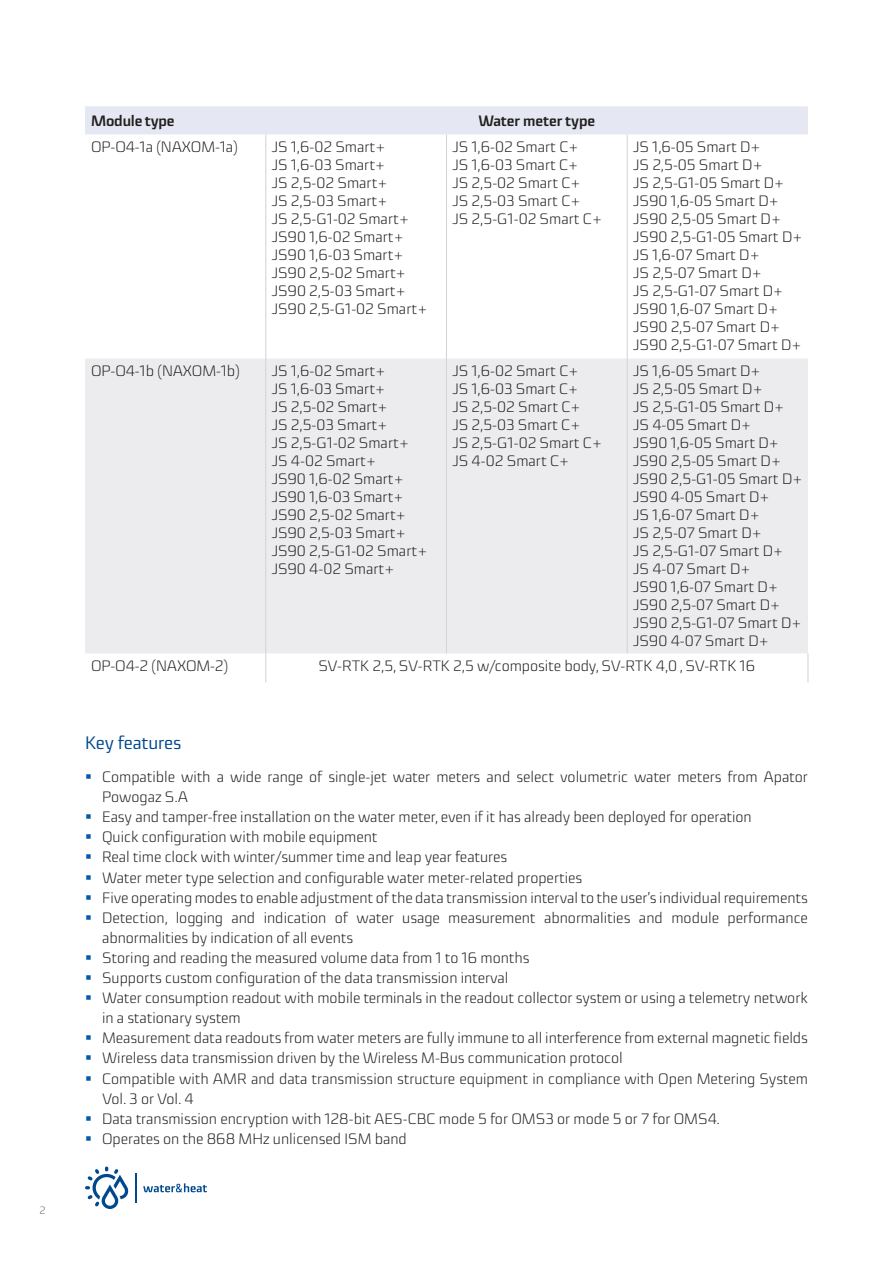
<style>
.page{position:relative;width:893px;height:1263px;background:#fff}
.page>*{position:absolute;margin:0;border:0;box-sizing:border-box;transform-origin:0 0}
.t1{font:18px "Sica";letter-spacing:-.01em;color:#01498e}
.t2{font:300 15px/18px "Sica";color:#231f20}
.t3{font:700 15px "Sica";letter-spacing:-.01em;color:#231f20}
.t4{font:300 10.5px "Sica";color:#6c6d70}
</style>
<div class="page">
<div style="left:85px;top:106px;width:723px;height:29px;background:#e5e8f2"></div>
<div style="left:85px;top:359px;width:723px;height:294px;background:#ececee"></div>
<svg style="left:808px;top:653px;width:1px;height:29px"></svg>
<hr style="left:265px;top:135px;width:1px;height:224px;background:#d1d2d4">
<hr style="left:265px;top:359px;width:1px;height:294px;background:#d1d2d4">
<svg style="left:265px;top:653px;width:1px;height:29px"></svg>
<hr style="left:446px;top:135px;width:1px;height:224px;background:#d1d2d4">
<hr style="left:627px;top:135px;width:1px;height:224px;background:#d1d2d4">
<hr style="left:446px;top:359px;width:1px;height:294px;background:#d1d2d4">
<hr style="left:627px;top:359px;width:1px;height:294px;background:#d1d2d4">
<svg style="left:85px;top:1166px;width:44px;height:43px"></svg>
<svg style="left:143px;top:1183px;width:64px;height:9px"></svg>
<hr style="left:135px;top:1173px;width:2px;height:29px;background:#01498e">
<p class="t4" style="left:40px;top:1202px;width:8px">2</p>
<p class="t3" style="left:91px;top:110px;width:85px">Module type</p>
<p class="t3" style="left:478px;top:110px;width:118px">Water meter type</p>
<p class="t2" style="left:91px;top:137px;width:149px">OP-O4-1a (NAXOM-1a)</p>
<p class="t2" style="left:272px;top:137px;width:157px">JS 1,6-02 Smart+<br>JS 1,6-03 Smart+<br>JS 2,5-02 Smart+<br>JS 2,5-03 Smart+<br>JS 2,5-G1-02 Smart+<br>JS90 1,6-02 Smart+<br>JS90 1,6-03 Smart+<br>JS90 2,5-02 Smart+<br>JS90 2,5-03 Smart+<br>JS90 2,5-G1-02 Smart+</p>
<p class="t2" style="left:452px;top:137px;width:151px">JS 1,6-02 Smart C+<br>JS 1,6-03 Smart C+<br>JS 2,5-02 Smart C+<br>JS 2,5-03 Smart C+<br>JS 2,5-G1-02 Smart C+</p>
<p class="t2" style="left:633px;top:137px;width:170px">JS 1,6-05 Smart D+<br>JS 2,5-05 Smart D+<br>JS 2,5-G1-05 Smart D+<br>JS90 1,6-05 Smart D+<br>JS90 2,5-05 Smart D+<br>JS90 2,5-G1-05 Smart D+<br>JS 1,6-07 Smart D+<br>JS 2,5-07 Smart D+<br>JS 2,5-G1-07 Smart D+<br>JS90 1,6-07 Smart D+<br>JS90 2,5-07 Smart D+<br>JS90 2,5-G1-07 Smart D+</p>
<p class="t2" style="left:91px;top:361px;width:151px">OP-O4-1b (NAXOM-1b)</p>
<p class="t2" style="left:272px;top:361px;width:157px">JS 1,6-02 Smart+<br>JS 1,6-03 Smart+<br>JS 2,5-02 Smart+<br>JS 2,5-03 Smart+<br>JS 2,5-G1-02 Smart+<br>JS 4-02 Smart+<br>JS90 1,6-02 Smart+<br>JS90 1,6-03 Smart+<br>JS90 2,5-02 Smart+<br>JS90 2,5-03 Smart+<br>JS90 2,5-G1-02 Smart+<br>JS90 4-02 Smart+</p>
<p class="t2" style="left:452px;top:361px;width:151px">JS 1,6-02 Smart C+<br>JS 1,6-03 Smart C+<br>JS 2,5-02 Smart C+<br>JS 2,5-03 Smart C+<br>JS 2,5-G1-02 Smart C+<br>JS 4-02 Smart C+</p>
<p class="t2" style="left:633px;top:361px;width:170px">JS 1,6-05 Smart D+<br>JS 2,5-05 Smart D+<br>JS 2,5-G1-05 Smart D+<br>JS 4-05 Smart D+<br>JS90 1,6-05 Smart D+<br>JS90 2,5-05 Smart D+<br>JS90 2,5-G1-05 Smart D+<br>JS90 4-05 Smart D+<br>JS 1,6-07 Smart D+<br>JS 2,5-07 Smart D+<br>JS 2,5-G1-07 Smart D+<br>JS 4-07 Smart D+<br>JS90 1,6-07 Smart D+<br>JS90 2,5-07 Smart D+<br>JS90 2,5-G1-07 Smart D+<br>JS90 4-07 Smart D+</p>
<p class="t2" style="left:91px;top:656px;width:139px">OP-O4-2 (NAXOM-2)</p>
<p class="t2" style="left:318px;top:656px;width:438px">SV-RTK 2,5, SV-RTK 2,5 w/composite body, SV-RTK 4,0 , SV-RTK 16</p>
<p class="t1" style="left:85px;top:730px;width:98px">Key features</p>
<p class="t2" style="left:102px;top:766px;width:707px;line-height:20.1px">Compatible with a wide range of single-jet water meters and select volumetric water meters from Apator Powogaz S.A<br>Easy and tamper-free installation on the water meter, even if it has already been deployed for operation<br>Quick configuration with mobile equipment<br>Real time clock with winter/summer time and leap year features<br>Water meter type selection and configurable water meter-related properties<br>Five operating modes to enable adjustment of the data transmission interval to the user’s individual requirements Detection, logging and indication of water usage measurement abnormalities and module performance abnormalities by indication of all events<br>Storing and reading the measured volume data from 1 to 16 months<br>Supports custom configuration of the data transmission interval<br>Water consumption readout with mobile terminals in the readout collector system or using a telemetry network in a stationary system<br>Measurement data readouts from water meters are fully immune to all interference from external magnetic fields Wireless data transmission driven by the Wireless M-Bus communication protocol<br>Compatible with AMR and data transmission structure equipment in compliance with Open Metering System Vol. 3 or Vol. 4<br>Data transmission encryption with 128-bit AES-CBC mode 5 for OMS3 or mode 5 or 7 for OMS4.<br>Operates on the 868 MHz unlicensed ISM band</p>
</div>
